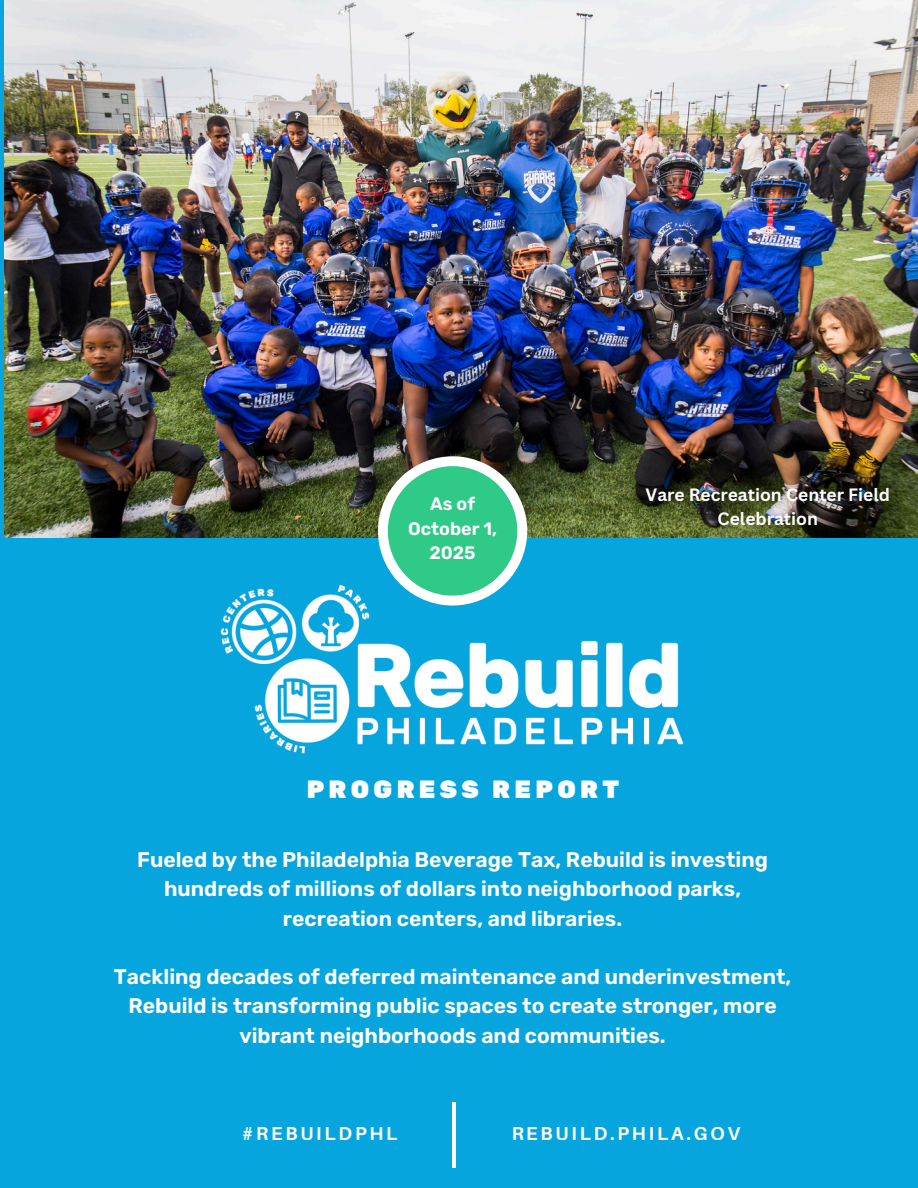
<style>
.page{position:relative;width:918px;height:1188px;background:#07a5dd}
.page>*{position:absolute;margin:0;border:0;box-sizing:border-box;transform-origin:0 0}
.t1{font:900 24.9px "Rubik";letter-spacing:.175em;color:#fff}
.t2{font:600 21.15px/29.2px "Rubik";color:#fff;text-align:center}
.t3{font:700 18.6px "Aileron";letter-spacing:.15em;color:#fff}
.t4{font:600 18px/24.8px "Rubik";color:#fff;text-align:center}
.t5{font:700 17.4px/23.7px "Canva Sans";color:#fff;text-align:center}
</style>
<div class="page">
<img style="left:4px;top:0;width:914px;height:537px">
<hr style="left:453px;top:1102px;width:3px;height:65px;background:#fff">
<img style="left:220px;top:584px;width:464px;height:170px">
<svg style="left:378px;top:456px;width:150px;height:150px;background:#54c09c"></svg>
<h1 class="t4" style="left:408px;top:491px;width:90px">As of<br>October 1,<br>2025</h1>
<h2 class="t5" style="left:646px;top:483px;width:246px">Vare Recreation Center Field<br>Celebration</h2>
<p class="t1" style="left:307px;top:775px;width:314px">PROGRESS REPORT</p>
<p class="t2" style="left:137px;top:845px;width:632px">Fueled by the Philadelphia Beverage Tax, Rebuild is investing hundreds of millions of dollars into neighborhood parks, recreation centers, and libraries.</p>
<p class="t2" style="left:114px;top:962px;width:679px">Tackling decades of deferred maintenance and underinvestment,<br>Rebuild is transforming public spaces to create stronger, more vibrant neighborhoods and communities.</p>
<p class="t3" style="left:242px;top:1122px;width:157px">#REBUILDPHL</p>
<p class="t3" style="left:511px;top:1122px;width:231px">REBUILD.PHILA.GOV</p>
</div>
